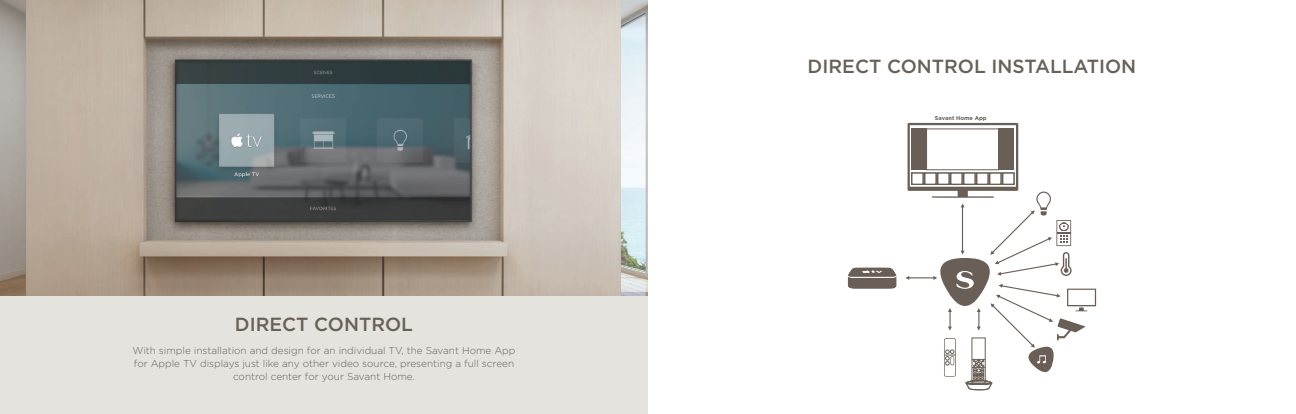
<style>
.page{position:relative;width:1296px;height:414px;background:#fff}
.page>*{position:absolute;margin:0;border:0;box-sizing:border-box;transform-origin:0 0}
.t1{font:500 19px "Gotham";color:#696158}
.t2{font:500 19px "Gotham";color:#686056}
.t3{font:300 10px/13px "Gotham";color:#686056;text-align:center}
.t4{font:700 5.7px "Gotham";color:#695f57}
</style>
<div class="page">
<img style="left:0;top:0;width:648px;height:296px">
<div style="left:0;top:296px;width:648px;height:118px;background:#e4e3de"></div>
<svg style="left:848px;top:268px;width:49px;height:21px"></svg>
<svg style="left:906px;top:123px;width:190px;height:268px"></svg>
<div style="left:926px;top:129px;width:73px;height:41px;border:1px solid #695f56"></div>
<div style="left:999px;top:129px;width:15px;height:41px;background:#695f56"></div>
<div style="left:912px;top:129px;width:15px;height:41px;background:#695f56"></div>
<h1 class="t2" style="left:235px;top:312px;width:180px">DIRECT CONTROL</h1>
<p class="t3" style="left:132px;top:344px;width:385px">With simple installation and design for an individual TV, the Savant Home App for Apple TV displays just like any other video source, presenting a full screen control center for your Savant Home.</p>
<h1 class="t1" style="left:808px;top:54px;width:330px">DIRECT CONTROL INSTALLATION</h1>
<p class="t4" style="left:935px;top:114px;width:53px">Savant Home App</p>
</div>
